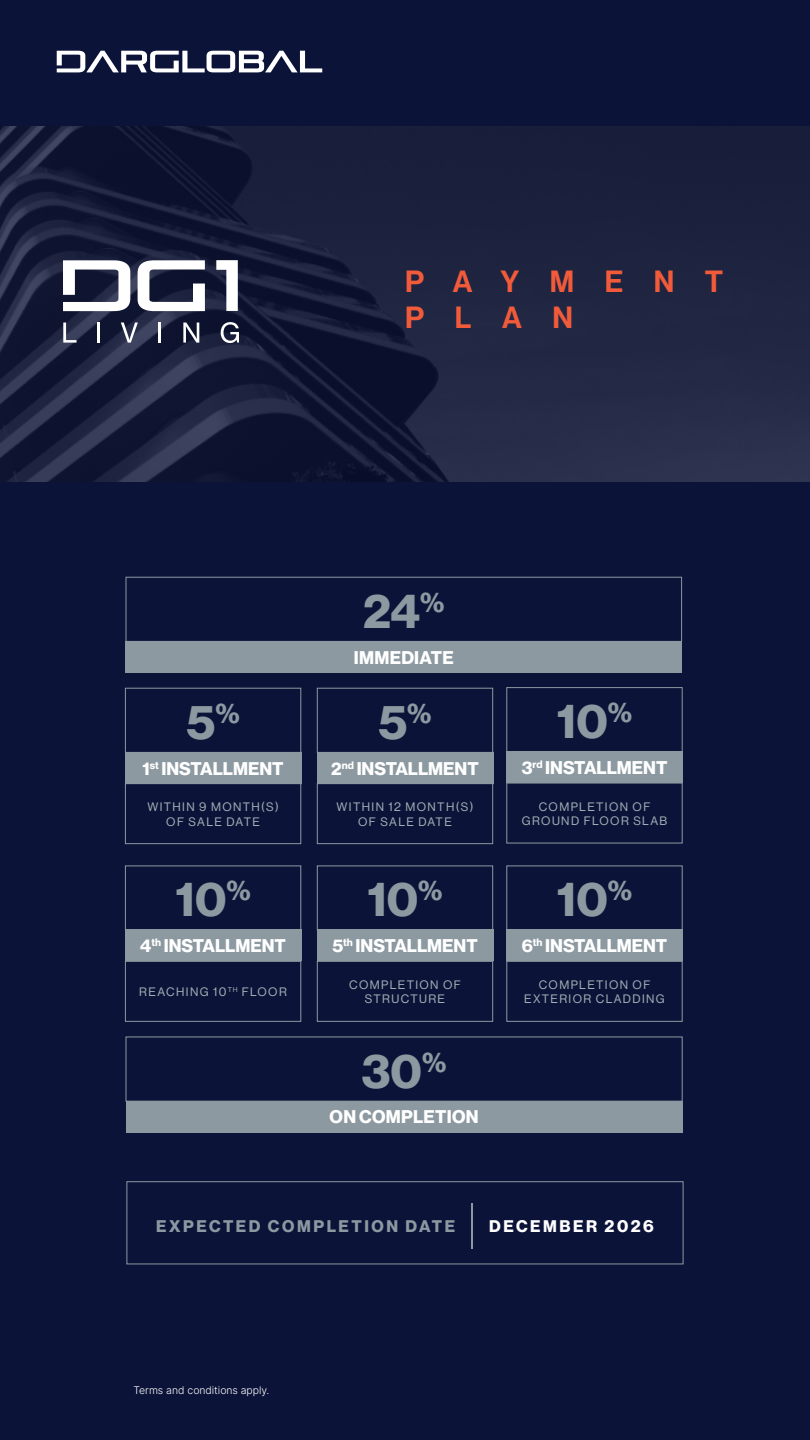
<style>
.page{position:relative;width:810px;height:1440px;background:#0b1338}
.page>*{position:absolute;margin:0;border:0;box-sizing:border-box;transform-origin:0 0}
.t1{font:52.5px "N Haas Grotesk DS Pro 25 Th";color:#8c99a1}
.t2{font:48px "N Haas Grotesk DS Pro 75 Bd";color:#8c99a1}
.t3{font:30px/36px "N Haas Grotesk DS Pro 65 Md";letter-spacing:1.015em;color:#f15b3a}
.t4{font:18px "N Haas Grotesk DS Pro 75 Bd";color:#fff}
.t5{font:16.5px "N Haas Grotesk DS Pro 75 Bd";letter-spacing:.155em;color:#8c99a1}
.t6{font:16.5px "N Haas Grotesk DS Pro 75 Bd";letter-spacing:.155em;color:#fff}
.t7{font:12px/14.4px "N Haas Grotesk DS Pro 55 Rg";letter-spacing:.115em;color:#a3adb4;text-align:center}
.t8{font:300 10.5px "Inter";letter-spacing:-.005em;color:#fff}
.t9{font:10.5px "N Haas Grotesk DS Pro 75 Bd";color:#fff}
.t10{font:6.98px "N Haas Grotesk DS Pro 55 Rg";color:#a3adb4}
</style>
<div class="page">
<img style="left:0;top:126px;width:810px;height:356px">
<div style="left:125px;top:783px;width:176px;height:61px;border:1px solid #8c99a1"></div>
<div style="left:125px;top:961px;width:176px;height:61px;border:1px solid #8c99a1"></div>
<div style="left:317px;top:783px;width:176px;height:61px;border:1px solid #8c99a1"></div>
<div style="left:317px;top:961px;width:176px;height:61px;border:1px solid #8c99a1"></div>
<div style="left:506px;top:961px;width:176px;height:61px;border:1px solid #8c99a1"></div>
<div style="left:127px;top:1181px;width:556px;height:83px;border:1px solid #8c99a1"></div>
<div style="left:506px;top:687px;width:176px;height:65px;border:1px solid #8c99a1"></div>
<div style="left:125px;top:688px;width:176px;height:65px;border:1px solid #8c99a1"></div>
<div style="left:125px;top:866px;width:176px;height:64px;border:1px solid #8c99a1"></div>
<div style="left:317px;top:688px;width:176px;height:65px;border:1px solid #8c99a1"></div>
<div style="left:317px;top:866px;width:176px;height:64px;border:1px solid #8c99a1"></div>
<div style="left:506px;top:866px;width:176px;height:64px;border:1px solid #8c99a1"></div>
<div style="left:506px;top:752px;width:176px;height:31px;background:#8c99a1"></div>
<div style="left:125px;top:752px;width:176px;height:31px;background:#8c99a1"></div>
<div style="left:125px;top:930px;width:176px;height:31px;background:#8c99a1"></div>
<div style="left:317px;top:752px;width:176px;height:31px;background:#8c99a1"></div>
<div style="left:317px;top:930px;width:176px;height:31px;background:#8c99a1"></div>
<div style="left:506px;top:930px;width:176px;height:31px;background:#8c99a1"></div>
<svg style="left:57px;top:51px;width:265px;height:21px"></svg>
<svg style="left:138px;top:260px;width:67px;height:51px"></svg>
<svg style="left:63px;top:260px;width:67px;height:51px"></svg>
<svg style="left:216px;top:260px;width:22px;height:51px"></svg>
<svg style="left:63px;top:323px;width:14px;height:20px"></svg>
<hr style="left:97px;top:323px;width:3px;height:20px;background:#fff">
<svg style="left:121px;top:323px;width:17px;height:20px"></svg>
<hr style="left:158px;top:323px;width:3px;height:20px;background:#fff">
<svg style="left:183px;top:323px;width:16px;height:20px"></svg>
<svg style="left:221px;top:322px;width:18px;height:21px"></svg>
<div style="left:126px;top:577px;width:556px;height:65px;border:1px solid #8c99a1"></div>
<div style="left:126px;top:641px;width:556px;height:31px;background:#8c99a1"></div>
<div style="left:126px;top:1101px;width:556px;height:31px;background:#8c99a1"></div>
<h3 class="t3" style="left:405px;top:264px;width:319px">PAYMENT<br>PLAN</h3>
<h2 class="t2" style="left:363px;top:583px;width:83px">24<sup>%</sup></h2>
<h3 class="t4" style="left:354px;top:647px;width:101px">IMMEDIATE</h3>
<h2 class="t2" style="left:186px;top:694px;width:55px">5<sup>%</sup></h2>
<h2 class="t2" style="left:557px;top:693px;width:77px">10<sup>%</sup></h2>
<h2 class="t2" style="left:378px;top:694px;width:55px">5<sup>%</sup></h2>
<h3 class="t4" style="left:143px;top:758px;width:9px">1</h3>
<p class="t9" style="left:532px;top:758px;width:12px">rd</p>
<h3 class="t4" style="left:545px;top:757px;width:124px">INSTALLMENT</h3>
<p class="t9" style="left:342px;top:759px;width:14px">nd</p>
<h3 class="t4" style="left:522px;top:757px;width:12px">3</h3>
<h3 class="t4" style="left:162px;top:758px;width:124px">INSTALLMENT</h3>
<h3 class="t4" style="left:357px;top:758px;width:124px">INSTALLMENT</h3>
<p class="t9" style="left:150px;top:759px;width:10px">st</p>
<h3 class="t4" style="left:331px;top:758px;width:12px">2</h3>
<p class="t7" style="left:147px;top:800px;width:133px">WITHIN 9 MONTH S( (<br>OF SALE DATE</p>
<h2 class="t2" style="left:176px;top:872px;width:77px">10<sup>%</sup></h2>
<p class="t9" style="left:151px;top:937px;width:11px">th</p>
<h3 class="t4" style="left:164px;top:936px;width:124px">INSTALLMENT</h3>
<h3 class="t4" style="left:140px;top:936px;width:13px">4</h3>
<p class="t10" style="left:228px;top:986px;width:11px">TH</p>
<p class="t7" style="left:139px;top:985px;width:89px">REACHING 10</p>
<p class="t7" style="left:242px;top:985px;width:47px">FLOOR</p>
<p class="t7" style="left:337px;top:800px;width:138px">WITHIN 12 MONTH S( (<br>OF SALE DATE</p>
<p class="t7" style="left:522px;top:799px;width:147px">COMPLETION OF<br>GROUND FLOOR SLAB</p>
<h2 class="t2" style="left:367px;top:872px;width:77px">10<sup>%</sup></h2>
<h2 class="t2" style="left:557px;top:872px;width:77px">10<sup>%</sup></h2>
<p class="t9" style="left:343px;top:937px;width:11px">th</p>
<h3 class="t4" style="left:356px;top:936px;width:124px">INSTALLMENT</h3>
<h3 class="t4" style="left:332px;top:936px;width:12px">5</h3>
<p class="t9" style="left:533px;top:937px;width:11px">th</p>
<h3 class="t4" style="left:545px;top:936px;width:124px">INSTALLMENT</h3>
<h3 class="t4" style="left:522px;top:936px;width:13px">6</h3>
<p class="t7" style="left:349px;top:977px;width:113px">COMPLET OI N OF<br>STRUCTURE</p>
<p class="t7" style="left:524px;top:977px;width:142px">COMPLETION OF<br>EXTERIOR CLADDING</p>
<h2 class="t2" style="left:362px;top:1043px;width:86px">30<sup>%</sup></h2>
<h3 class="t4" style="left:330px;top:1107px;width:151px">ONCOMPLETION</h3>
<h3 class="t5" style="left:156px;top:1216px;width:106px">EXPECTED</h3>
<h3 class="t5" style="left:268px;top:1216px;width:132px">C O M P L E T OI N</h3>
<h3 class="t5" style="left:406px;top:1216px;width:51px">DATE</h3>
<h1 class="t1" style="left:467px;top:1195px;width:11px">|</h1>
<h3 class="t6" style="left:489px;top:1216px;width:109px">DECEMBER</h3>
<h3 class="t6" style="left:605px;top:1216px;width:51px">2026</h3>
<p class="t8" style="left:134px;top:1382px;width:137px">Terms and conditions apply.</p>
</div>
